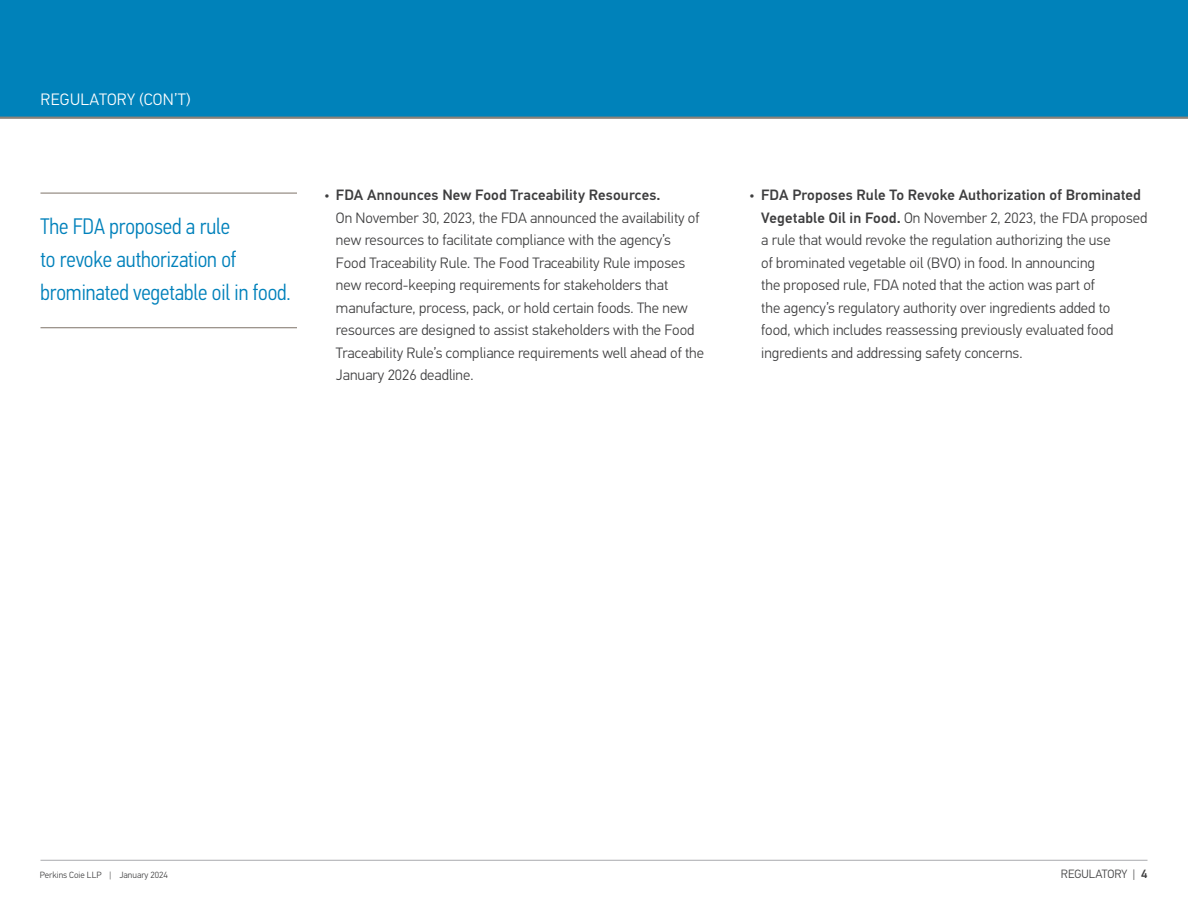
<style>
.page{position:relative;width:1188px;height:918px;background:#fff}
.page>*{position:absolute;margin:0;border:0;box-sizing:border-box;transform-origin:0 0}
.Callouts{font:300 22.5px/33px "PF Din Text Cond Pro";letter-spacing:-.005em;color:#0081bb}
.Food_CPG_Section_Title{font:300 16.5px "PF Din Text Pro";letter-spacing:.02em;color:#fff}
.t1{font:300 15px/22.5px "PF Din Text Pro";color:#3e3e3f}
.t2{font:300 12px "PF Din Text Pro";color:#3e3e3f}
.t3{font:300 9px "PF Din Text Pro";color:#3e3e3f}
.s1{font-weight:500}
</style>
<div class="page">
<div style="left:0;top:0;width:1188px;height:118px;background:#0082ba"></div>
<hr style="left:0;top:117px;width:1188px;height:2px;background:#8c8279">
<hr style="left:40px;top:860px;width:1108px;height:1px;background:#a8a9ad">
<hr style="left:40px;top:193px;width:257px;height:1px;background:#8c8279">
<hr style="left:40px;top:327px;width:257px;height:1px;background:#8c8279">
<p class="Food_CPG_Section_Title" style="left:41px;top:89px;width:151px">REGULATORY (CON’T)</p>
<p class="Callouts" style="left:40px;top:210px;width:252px">The FDA proposed a rule<br>to revoke authorization of brominated vegetable oil in food.</p>
<p class="t1" style="left:336px;top:184px;width:370px;text-indent:-12px">• <span class="s1">FDA Announces New Food Traceability Resources.<br></span>On November 30, 2023, the FDA announced the availability of new resources to facilitate compliance with the agency’s Food Traceability Rule. The Food Traceability Rule imposes new record-keeping requirements for stakeholders that manufacture, process, pack, or hold certain foods. The new resources are designed to assist stakeholders with the Food Traceability Rule’s compliance requirements well ahead of the January 2026 deadline.</p>
<p class="t1" style="left:761px;top:184px;width:388px;text-indent:-12px">• <span class="s1">FDA Proposes Rule To Revoke Authorization of Brominated Vegetable Oil in Food.</span> On November 2, 2023, the FDA proposed a rule that would revoke the regulation authorizing the use<br>of brominated vegetable oil (BVO) in food. In announcing<br>the proposed rule, FDA noted that the action was part of<br>the agency’s regulatory authority over ingredients added to<br>food, which includes reassessing previously evaluated food ingredients and addressing safety concerns.</p>
<p class="t3" style="left:40px;top:869px;width:130px">Perkins Coie LLP | January 2024</p>
<p class="t2" style="left:1061px;top:867px;width:88px">REGULATORY | <span class="s1">4</span></p>
</div>
